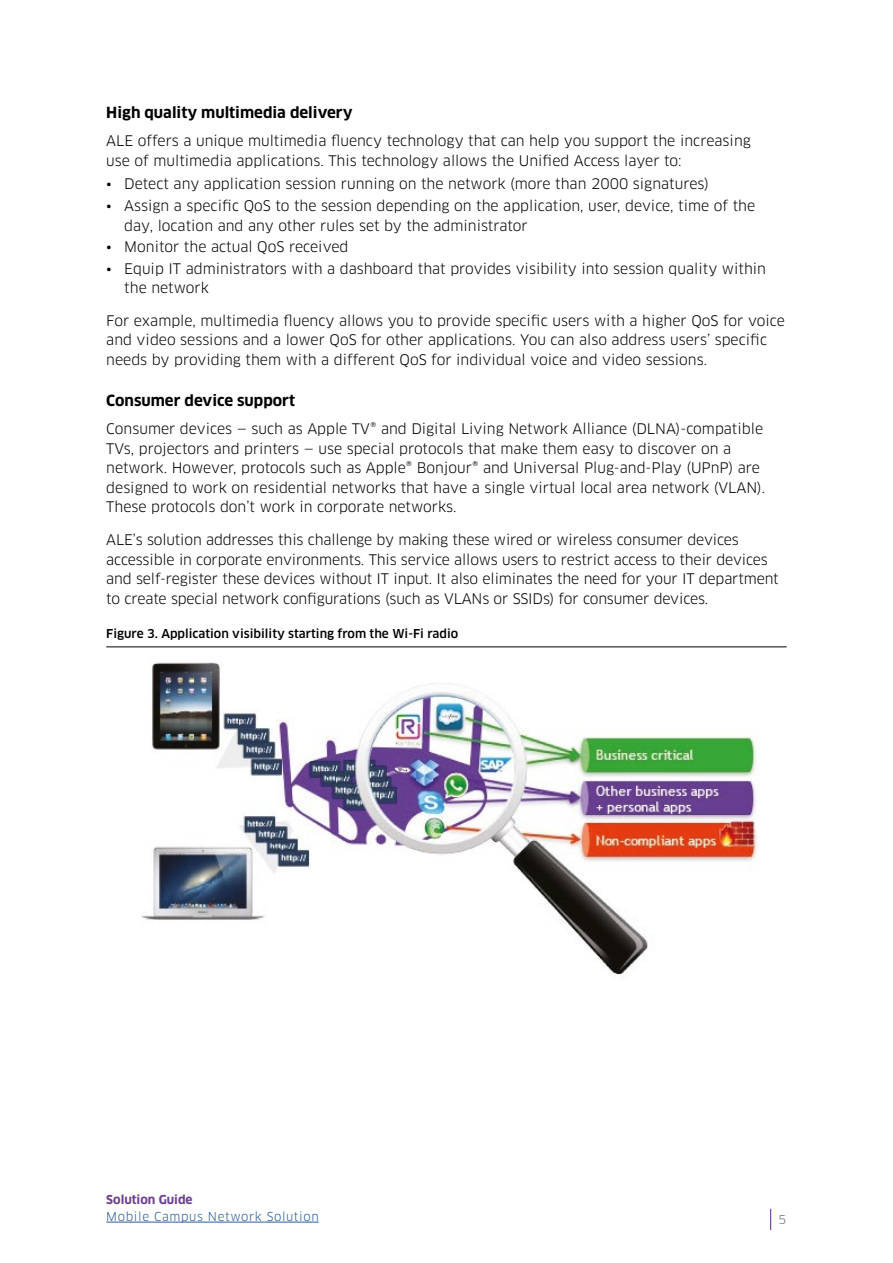
<style>
.page{position:relative;width:893px;height:1263px;background:#fff}
.page>*{position:absolute;margin:0;border:0;box-sizing:border-box;transform-origin:0 0}
.t1{font:700 15px "Clan OT";color:#000}
.t2{font:14.25px/19.5px "Clan OT";color:#000}
.t3{font:500 12px "Clan OT";color:#000}
.t4{font:12px "Clan OT";letter-spacing:.05em;color:#275b9b}
.t5{font:700 12px "Clan OT";color:#6d3e91}
.t6{font:12px "Clan OT";color:#6a6d71}
</style>
<div class="page">
<svg style="left:770px;top:1209px;width:1px;height:21px"></svg>
<hr style="left:106px;top:1222px;width:213px;height:1px;background:#275b9b">
<hr style="left:106px;top:647px;width:681px;height:1px;background:#000">
<img style="left:141px;top:662px;width:616px;height:313px">
<p class="t1" style="left:106px;top:104px;width:248px">High quality multimedia delivery</p>
<p class="t2" style="left:106px;top:131px;width:646px">ALE offers a unique multimedia fluency technology that can help you support the increasing use of multimedia applications. This technology allows the Unified Access layer to:</p>
<p class="t2" style="left:106px;top:174px;width:604px">• Detect any application session running on the network (more than 2000 signatures)</p>
<p class="t2" style="left:124px;top:196px;width:632px;text-indent:-18px">• Assign a specific QoS to the session depending on the application, user, device, time of the day, location and any other rules set by the administrator</p>
<p class="t2" style="left:106px;top:237px;width:244px">• Monitor the actual QoS received</p>
<p class="t2" style="left:124px;top:259px;width:643px;text-indent:-18px">• Equip IT administrators with a dashboard that provides visibility into session quality within the network</p>
<p class="t2" style="left:106px;top:311px;width:680px">For example, multimedia fluency allows you to provide specific users with a higher QoS for voice and video sessions and a lower QoS for other applications. You can also address users’ specific needs by providing them with a different QoS for individual voice and video sessions.</p>
<p class="t1" style="left:106px;top:392px;width:190px">Consumer device support</p>
<p class="t2" style="left:106px;top:419px;width:660px">Consumer devices — such as Apple TV® and Digital Living Network Alliance (DLNA)-compatible TVs, projectors and printers — use special protocols that make them easy to discover on a network. However, protocols such as Apple® Bonjour® and Universal Plug-and-Play (UPnP) are designed to work on residential networks that have a single virtual local area network (VLAN).<br>These protocols don’t work in corporate networks.</p>
<p class="t2" style="left:106px;top:530px;width:674px">ALE’s solution addresses this challenge by making these wired or wireless consumer devices accessible in corporate environments. This service allows users to restrict access to their devices and self-register these devices without IT input. It also eliminates the need for your IT department to create special network configurations (such as VLANs or SSIDs) for consumer devices.</p>
<p class="t3" style="left:106px;top:627px;width:354px">Figure 3. Application visibility starting from the Wi-Fi radio</p>
<p class="t5" style="left:106px;top:1193px;width:88px">Solution Guide</p>
<p class="t4" style="left:106px;top:1209px;width:214px">Mobile Campus Network Solution</p>
<p class="t6" style="left:779px;top:1212px;width:9px">5</p>
</div>
